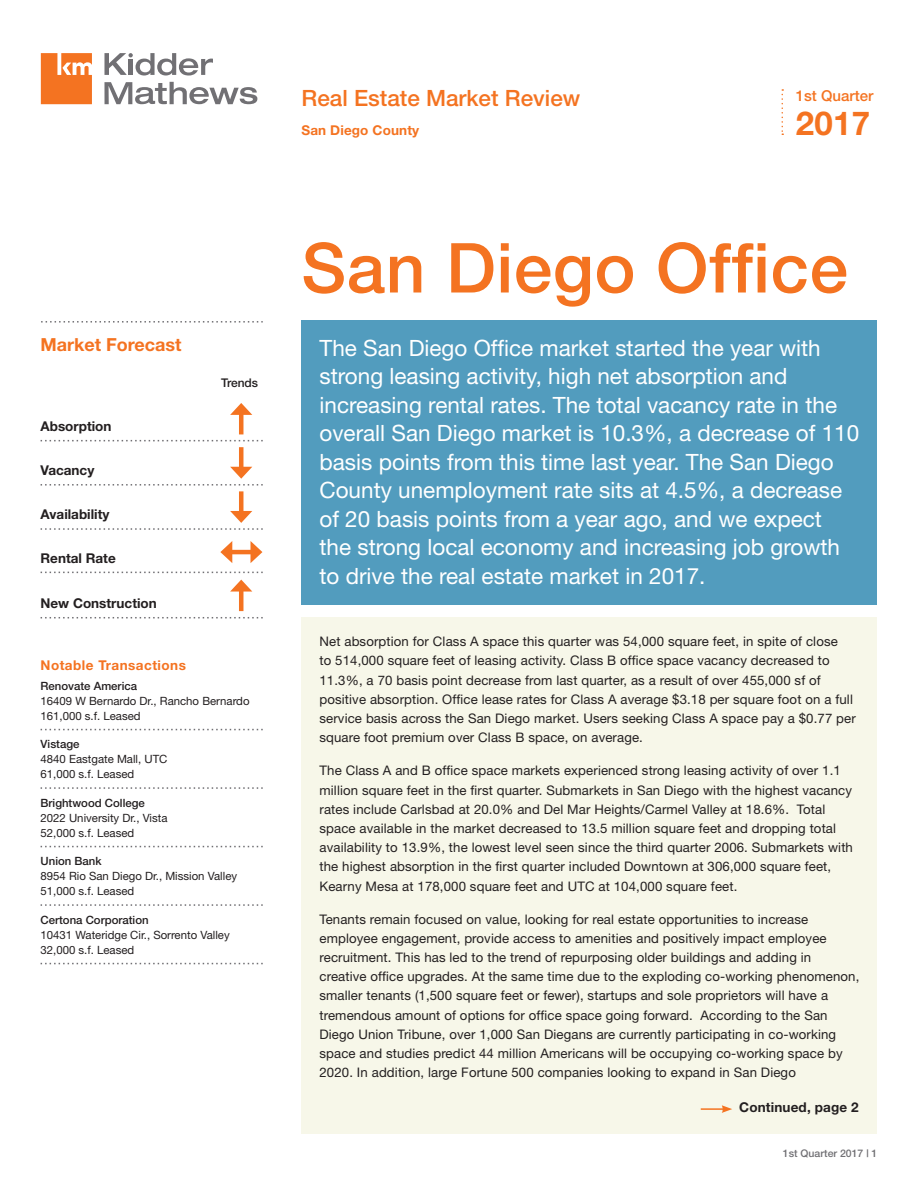
<style>
.page{position:relative;width:918px;height:1188px;background:#fff}
.page>*{position:absolute;margin:0;border:0;box-sizing:border-box;transform-origin:0 0}
.t1{font:500 69px "Helvetica Neue";letter-spacing:.01em;color:#f47321}
.t2{font:700 33px "Helvetica Neue";color:#f47321}
.Gray_Intro{font:22.5px/28.5px "Helvetica Neue";color:#fff}
.t3{font:500 22.5px "Helvetica Neue";color:#f47321}
.t4{font:700 18px "Helvetica Neue";color:#f47321}
.t5{font:500 15px "Helvetica Neue";color:#f47321}
.SIDEBAR_CAT{font:700 13.5px "Helvetica Neue";color:#231f20}
.t6{font:700 13.5px "Helvetica Neue";letter-spacing:.035em;color:#f47321}
._9_13_Bod{font:700 13.5px "Helvetica Neue";letter-spacing:.01em;color:#231f20}
.t7{font:700 13.5px "Helvetica Neue";letter-spacing:.01em;color:#f47321}
.Body_Text{font:13.2px/19.2px "Helvetica Neue";letter-spacing:.01em;color:#231f20}
.t8{font:500 12px "Helvetica Neue";color:#231f20}
.email{font:11.4px/15px "Helvetica Neue";color:#231f20}
.t9{font:500 10.5px "Helvetica Neue";color:#717074}
.s1{font-weight:500}
</style>
<div class="page">
<div style="left:302px;top:320px;width:576px;height:285px;background:#529cbe"></div>
<div style="left:302px;top:618px;width:576px;height:516px;background:#f7f7e9"></div>
<svg style="left:782px;top:89px;width:1px;height:46px"></svg>
<svg style="left:41px;top:53px;width:51px;height:51px;background:#f5833b"></svg>
<svg style="left:104px;top:82px;width:153px;height:22px"></svg>
<svg style="left:104px;top:53px;width:109px;height:23px"></svg>
<hr style="left:701px;top:1108px;width:23px;height:2px;background:#f47321">
<svg style="left:722px;top:1105px;width:10px;height:8px"></svg>
<svg style="left:41px;top:440px;width:222px;height:1px"></svg>
<svg style="left:41px;top:572px;width:222px;height:1px"></svg>
<svg style="left:41px;top:617px;width:222px;height:1px"></svg>
<svg style="left:41px;top:729px;width:222px;height:1px"></svg>
<svg style="left:41px;top:787px;width:222px;height:2px"></svg>
<svg style="left:41px;top:846px;width:222px;height:1px"></svg>
<svg style="left:41px;top:904px;width:222px;height:2px"></svg>
<svg style="left:41px;top:963px;width:222px;height:1px"></svg>
<svg style="left:41px;top:321px;width:222px;height:2px"></svg>
<hr style="left:239px;top:447px;width:4px;height:24px;background:#f47321">
<svg style="left:41px;top:467px;width:222px;height:19px"></svg>
<hr style="left:239px;top:411px;width:4px;height:23px;background:#f47321">
<svg style="left:230px;top:403px;width:22px;height:12px"></svg>
<hr style="left:228px;top:550px;width:27px;height:4px;background:#f47321">
<svg style="left:251px;top:541px;width:11px;height:22px"></svg>
<svg style="left:220px;top:541px;width:12px;height:22px"></svg>
<hr style="left:239px;top:491px;width:4px;height:24px;background:#f47321">
<svg style="left:41px;top:511px;width:222px;height:19px"></svg>
<hr style="left:239px;top:587px;width:4px;height:24px;background:#f47321">
<svg style="left:230px;top:580px;width:22px;height:12px"></svg>
<p class="t4" style="left:41px;top:333px;width:143px">Market Forecast</p>
<p class="SIDEBAR_CAT" style="left:41px;top:418px;width:72px">Absorption</p>
<p class="SIDEBAR_CAT" style="left:41px;top:462px;width:55px">Vacancy</p>
<p class="SIDEBAR_CAT" style="left:41px;top:506px;width:70px">Availability</p>
<p class="SIDEBAR_CAT" style="left:41px;top:549px;width:77px">Rental Rate</p>
<p class="SIDEBAR_CAT" style="left:41px;top:595px;width:118px">New Construction</p>
<p class="t8" style="left:221px;top:376px;width:39px">Trends</p>
<p class="t6" style="left:41px;top:657px;width:147px">Notable Transactions</p>
<p class="email" style="left:41px;top:678px;width:211px"><span class="s1">Renovate America<br></span>16409 W Bernardo Dr., Rancho Bernardo<br>161,000 s.f. Leased</p>
<p class="email" style="left:41px;top:737px;width:128px"><span class="s1">Vistage<br></span>4840 Eastgate Mall, UTC<br>61,000 s.f. Leased</p>
<p class="email" style="left:41px;top:795px;width:128px"><span class="s1">Brightwood College<br></span>2022 University Dr., Vista<br>52,000 s.f. Leased</p>
<p class="email" style="left:41px;top:854px;width:198px"><span class="s1">Union Bank<br></span>8954 Rio San Diego Dr., Mission Valley<br>51,000 s.f. Leased</p>
<p class="email" style="left:41px;top:912px;width:191px"><span class="s1">Certona Corporation<br></span>10431 Wateridge Cir., Sorrento Valley<br>32,000 s.f. Leased</p>
<p class="t3" style="left:302px;top:84px;width:280px">Real Estate Market Review</p>
<p class="t7" style="left:302px;top:122px;width:119px">San Diego County</p>
<p class="t5" style="left:796px;top:87px;width:79px">1st Quarter</p>
<p class="t2" style="left:796px;top:103px;width:76px">2017</p>
<p class="t1" style="left:301px;top:227px;width:548px">San Diego Office</p>
<p class="Gray_Intro" style="left:320px;top:333px;width:541px">The San Diego Office market started the year with strong leasing activity, high net absorption and increasing rental rates. The total vacancy rate in the overall San Diego market is 10.3%, a decrease of 110 basis points from this time last year. The San Diego County unemployment rate sits at 4.5%, a decrease of 20 basis points from a year ago, and we expect the strong local economy and increasing job growth to drive the real estate market in 2017.</p>
<p class="Body_Text" style="left:320px;top:632px;width:538px">Net absorption for Class A space this quarter was 54,000 square feet, in spite of close<br>to 514,000 square feet of leasing activity. Class B office space vacancy decreased to 11.3%, a 70 basis point decrease from last quarter, as a result of over 455,000 sf of positive absorption. Office lease rates for Class A average $3.18 per square foot on a full service basis across the San Diego market. Users seeking Class A space pay a $0.77 per square foot premium over Class B space, on average.</p>
<p class="Body_Text" style="left:320px;top:761px;width:535px">The Class A and B office space markets experienced strong leasing activity of over 1.1 million square feet in the first quarter. Submarkets in San Diego with the highest vacancy rates include Carlsbad at 20.0% and Del Mar Heights/Carmel Valley at 18.6%. Total space available in the market decreased to 13.5 million square feet and dropping total availability to 13.9%, the lowest level seen since the third quarter 2006. Submarkets with the highest absorption in the first quarter included Downtown at 306,000 square feet, Kearny Mesa at 178,000 square feet and UTC at 104,000 square feet.</p>
<p class="Body_Text" style="left:320px;top:909px;width:541px">Tenants remain focused on value, looking for real estate opportunities to increase employee engagement, provide access to amenities and positively impact employee recruitment. This has led to the trend of repurposing older buildings and adding in creative office upgrades. At the same time due to the exploding co-working phenomenon, smaller tenants (1,500 square feet or fewer), startups and sole proprietors will have a tremendous amount of options for office space going forward. According to the San Diego Union Tribune, over 1,000 San Diegans are currently participating in co-working space and studies predict 44 million Americans will be occupying co-working space by 2020. In addition, large Fortune 500 companies looking to expand in San Diego</p>
<p class="_9_13_Bod" style="left:739px;top:1099px;width:121px">Continued, page 2</p>
<p class="t9" style="left:783px;top:1147px;width:96px">1st Quarter 2017 | 1</p>
</div>
